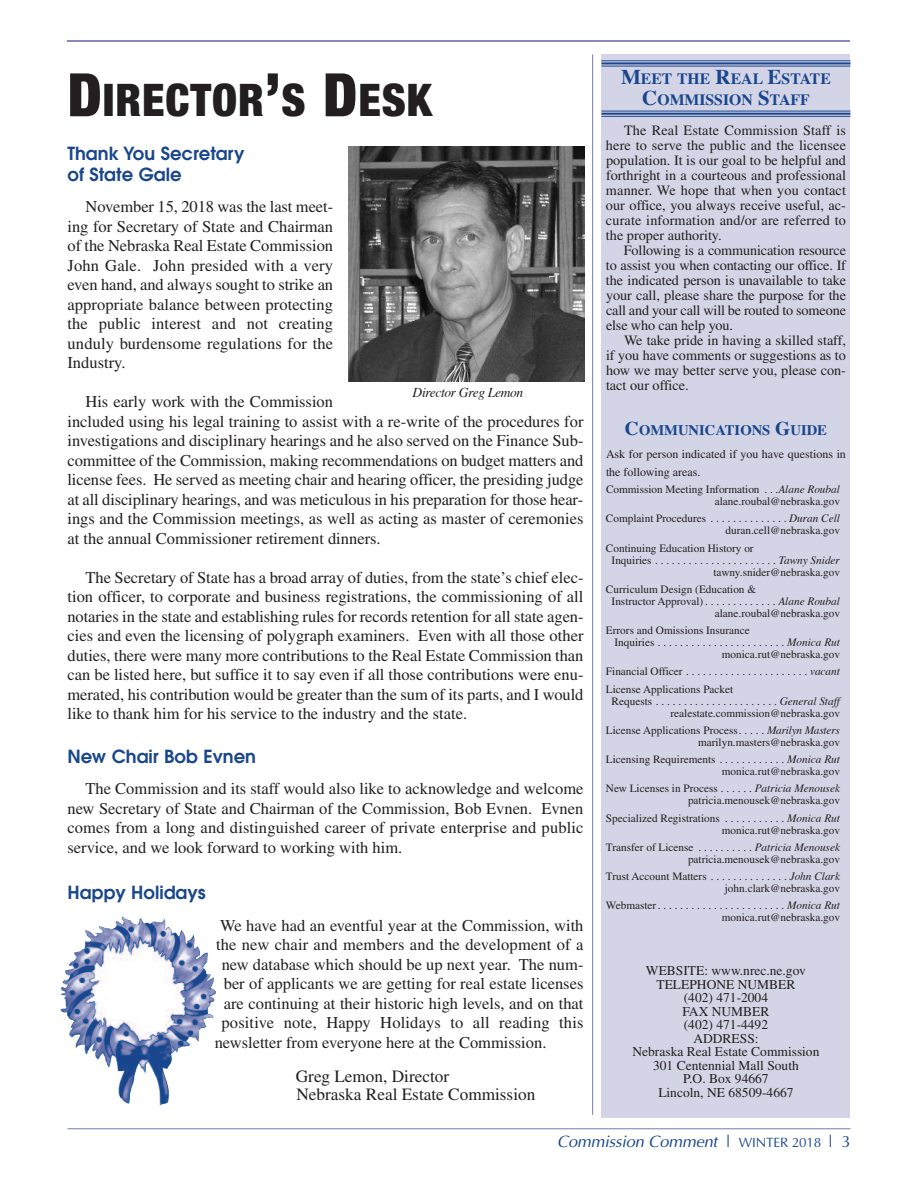
<style>
.page{position:relative;width:918px;height:1188px;background:#fff}
.page>*{position:absolute;margin:0;border:0;box-sizing:border-box;transform-origin:0 0}
.t1{font:900 condensed 45px "Helvetica Neue LT Std";letter-spacing:.02em;color:#231f20}
.t2{font:600 18px/21px "Avant Garde";color:#19468d}
.t3{font:17.25px/18px "Times";color:#231f20}
.t4{font:16.5px/19.5px "Times";color:#231f20;text-align:justify}
.t5{font:italic 16.5px "Optima";letter-spacing:-.005em;color:#19468d}
.t6{font:700 15.75px/21px "Times";color:#19468d;text-align:center}
.t7{font:700 14.7px "Times";color:#19468d}
.t8{font:14.25px/15px "Times";color:#231f20;text-align:justify}
.t9{font:13.5px/13.5px "Times";color:#231f20;text-align:center}
.t10{font:italic 13.5px "Times";letter-spacing:-.025em;color:#231f20}
.t11{font:12px/18px "Times";color:#231f20}
.t12{font:11.25px/12px "Times";color:#231f20;text-align:right}
.s1{font-size:60px}
.s2{font-size:21px}
.s3{font-size:19.5px}
.s4{font-style:italic}
.s5{font-style:normal}
.s6{font-style:normal;font-size:13.5px}
</style>
<div class="page">
<hr style="left:68px;top:40px;width:782px;height:2px;background:#848aba">
<hr style="left:68px;top:1128px;width:782px;height:1px;background:#848aba">
<hr style="left:592px;top:54px;width:1px;height:1061px;background:#848aba">
<div style="left:602px;top:54px;width:248px;height:1064px;background:#d3d4e6"></div>
<hr style="left:602px;top:60px;width:248px;height:1px;background:#19468d">
<hr style="left:602px;top:62px;width:248px;height:2px;background:#19468d">
<hr style="left:602px;top:66px;width:248px;height:1px;background:#19468d">
<hr style="left:602px;top:111px;width:248px;height:1px;background:#19468d">
<hr style="left:602px;top:113px;width:248px;height:2px;background:#19468d">
<hr style="left:602px;top:116px;width:248px;height:1px;background:#19468d">
<img style="left:348px;top:146px;width:236px;height:236px">
<img style="left:60px;top:916px;width:156px;height:190px">
<h1 class="t1" style="left:68px;top:84px;width:366px"><span class="s1">D</span>IRECTOR<span class="s1">’</span>S <span class="s1">D</span>ESK</h1>
<p class="t2" style="left:67px;top:144px;width:179px">Thank You Secretary of State Gale</p>
<p class="t4" style="left:68px;top:199px;width:267px;text-indent:18px">November 15, 2018 was the last meet&shy;ing for Secretary of State and Chairman of the Nebraska Real Estate Commission John Gale. John presided with a very even hand, and always sought to strike an appropriate balance between protecting the public interest and not creating unduly burdensome regulations for the Industry.</p>
<p class="t4" style="left:68px;top:394px;width:518px;text-align:left;text-indent:18px">His early work with the Commission<br>included using his legal training to assist with a re-write of the procedures for investigations and disciplinary hearings and he also served on the Finance Sub&shy;committee of the Commission, making recommendations on budget matters and license fees. He served as meeting chair and hearing officer, the presiding judge at all disciplinary hearings, and was meticulous in his preparation for those hear&shy;ings and the Commission meetings, as well as acting as master of ceremonies at the annual Commissioner retirement dinners.</p>
<p class="t4" style="left:68px;top:569px;width:518px;text-indent:18px">The Secretary of State has a broad array of duties, from the state’s chief elec&shy;tion officer, to corporate and business registrations, the commissioning of all notaries in the state and establishing rules for records retention for all state agen&shy;cies and even the licensing of polygraph examiners. Even with all those other duties, there were many more contributions to the Real Estate Commission than can be listed here, but suffice it to say even if all those contributions were enu&shy;merated, his contribution would be greater than the sum of its parts, and I would like to thank him for his service to the industry and the state.</p>
<p class="t2" style="left:68px;top:747px;width:190px">New Chair Bob Evnen</p>
<p class="t4" style="left:67px;top:781px;width:518px;text-indent:18px">The Commission and its staff would also like to acknowledge and welcome new Secretary of State and Chairman of the Commission, Bob Evnen. Evnen comes from a long and distinguished career of private enterprise and public service, and we look forward to working with him.</p>
<p class="t2" style="left:68px;top:884px;width:140px">Happy Holidays</p>
<p class="t4" style="left:220px;top:917px;width:365px">We have had an eventful year at the Commission, with</p>
<p class="t4" style="left:216px;top:937px;width:369px">the new chair and members and the development of a</p>
<p class="t4" style="left:222px;top:956px;width:363px">new database which should be up next year. The num-</p>
<p class="t4" style="left:224px;top:976px;width:361px">ber of applicants we are getting for real estate licenses</p>
<p class="t4" style="left:224px;top:995px;width:361px">are continuing at their historic high levels, and on that</p>
<p class="t4" style="left:222px;top:1015px;width:363px">positive note, Happy Holidays to all reading this</p>
<p class="t4" style="left:215px;top:1034px;width:333px">newsletter from everyone here at the Commission.</p>
<p class="t3" style="left:296px;top:1069px;width:241px">Greg Lemon, Director<br>Nebraska Real Estate Commission</p>
<p class="t10" style="left:413px;top:387px;width:112px">Director Greg Lemon</p>
<p class="t6" style="left:621px;top:70px;width:211px"><span class="s2">M</span>EET THE <span class="s2">R</span>EAL <span class="s2">E</span>STATE<br><span class="s2">C</span>OMMISSION <span class="s2">S</span>TAFF</p>
<p class="t8" style="left:606px;top:124px;width:242px;text-indent:18px">The Real Estate Commission Staff is here to serve the public and the licensee population. It is our goal to be helpful and forthright in a courteous and professional manner. We hope that when you contact our office, you always receive useful, ac&shy;curate information and/or are referred to the proper authority.</p>
<p class="t8" style="left:606px;top:244px;width:242px;text-indent:18px">Following is a communication resource to assist you when contacting our office. If the indicated person is unavailable to take your call, please share the purpose for the call and your call will be routed to someone else who can help you.</p>
<p class="t8" style="left:606px;top:334px;width:242px;text-indent:18px">We take pride in having a skilled staff, if you have comments or suggestions as to how we may better serve you, please con&shy;tact our office.</p>
<p class="t7" style="left:625px;top:424px;width:204px"><span class="s3">C</span>OMMUNICATIONS <span class="s3">G</span>UIDE</p>
<p class="t11" style="left:606px;top:446px;width:241px">Ask for person indicated if you have questions in the following areas.</p>
<p class="t12" style="left:606px;top:484px;width:236px">Commission Meeting Information . . .<span class="s4">Alane Roubal </span>alane.roubal@nebraska.gov</p>
<p class="t12" style="left:606px;top:514px;width:236px">Complaint Procedures <span class="s4">. . . . . . . . . . . . . . Duran Cell </span>duran.cell@nebraska.gov</p>
<p class="t12" style="left:606px;top:543px;width:149px">Continuing Education History or</p>
<p class="t12" style="left:612px;top:555px;width:230px">Inquiries . . . . . . . . . . . . . . . . . . . . . . <span class="s4">Tawny Snider</span></p>
<p class="t12" style="left:713px;top:567px;width:128px">tawny.snider@nebraska.gov</p>
<p class="t12" style="left:606px;top:584px;width:152px">Curriculum Design (Education &amp;</p>
<p class="t12" style="left:612px;top:596px;width:230px">Instructor Approval) . . . . . . . . . . . . . <span class="s4">Alane Roubal</span></p>
<p class="t12" style="left:715px;top:608px;width:127px">alane.roubal@nebraska.gov</p>
<p class="t12" style="left:606px;top:625px;width:145px">Errors and Omissions Insurance</p>
<p class="t12" style="left:614px;top:637px;width:227px">Inquiries . . . . . . . . . . . . . . . . . . . . . . . <span class="s4">Monica Rut</span></p>
<p class="t12" style="left:722px;top:649px;width:120px">monica.rut@nebraska.gov</p>
<p class="t12" style="left:606px;top:664px;width:236px;line-height:17.2px;text-align:left">Financial Officer . . . . . . . . . . . . . . . . . . . . . . <span class="s4">vacant<br></span>License Applications Packet</p>
<p class="t12" style="left:612px;top:696px;width:230px">Requests . . . . . . . . . . . . . . . . . . . . . . <span class="s4">General Staff </span>realestate.commission@nebraska.gov</p>
<p class="t12" style="left:606px;top:725px;width:236px">License Applications Process. . . . . <span class="s4">Marilyn Masters </span>marilyn.masters@nebraska.gov</p>
<p class="t12" style="left:606px;top:754px;width:236px">Licensing Requirements . . . . . . . . . . . . <span class="s4">Monica Rut </span>monica.rut@nebraska.gov</p>
<p class="t12" style="left:606px;top:784px;width:236px">New Licenses in Process . . . . . . <span class="s4">Patricia Menousek </span>patricia.menousek@nebraska.gov</p>
<p class="t12" style="left:606px;top:813px;width:236px">Specialized Registrations . . . . . . . . . . . <span class="s4">Monica Rut </span>monica.rut@nebraska.gov</p>
<p class="t12" style="left:606px;top:842px;width:236px">Transfer of License . . . . . . . . . . <span class="s4">Patricia Menousek </span>patricia.menousek@nebraska.gov</p>
<p class="t12" style="left:606px;top:871px;width:236px">Trust Account Matters . . . . . . . . . . . . . . <span class="s4">John Clark </span>john.clark@nebraska.gov</p>
<p class="t12" style="left:606px;top:901px;width:236px">Webmaster. . . . . . . . . . . . . . . . . . . . . . . <span class="s4">Monica Rut </span>monica.rut@nebraska.gov</p>
<p class="t9" style="left:633px;top:965px;width:188px">WEBSITE: www.nrec.ne.gov<br>TELEPHONE NUMBER<br>(402) 471-2004<br>FAX NUMBER<br>(402) 471-4492<br>ADDRESS:<br>Nebraska Real Estate Commission<br>301 Centennial Mall South<br>P.O. Box 94667<br>Lincoln, NE 68509-4667</p>
<p class="t5" style="left:557px;top:1132px;width:295px">Commission Comment <span class="s5">|</span> <span class="s6">WINTER 2018</span> <span class="s5">| 3</span></p>
</div>
